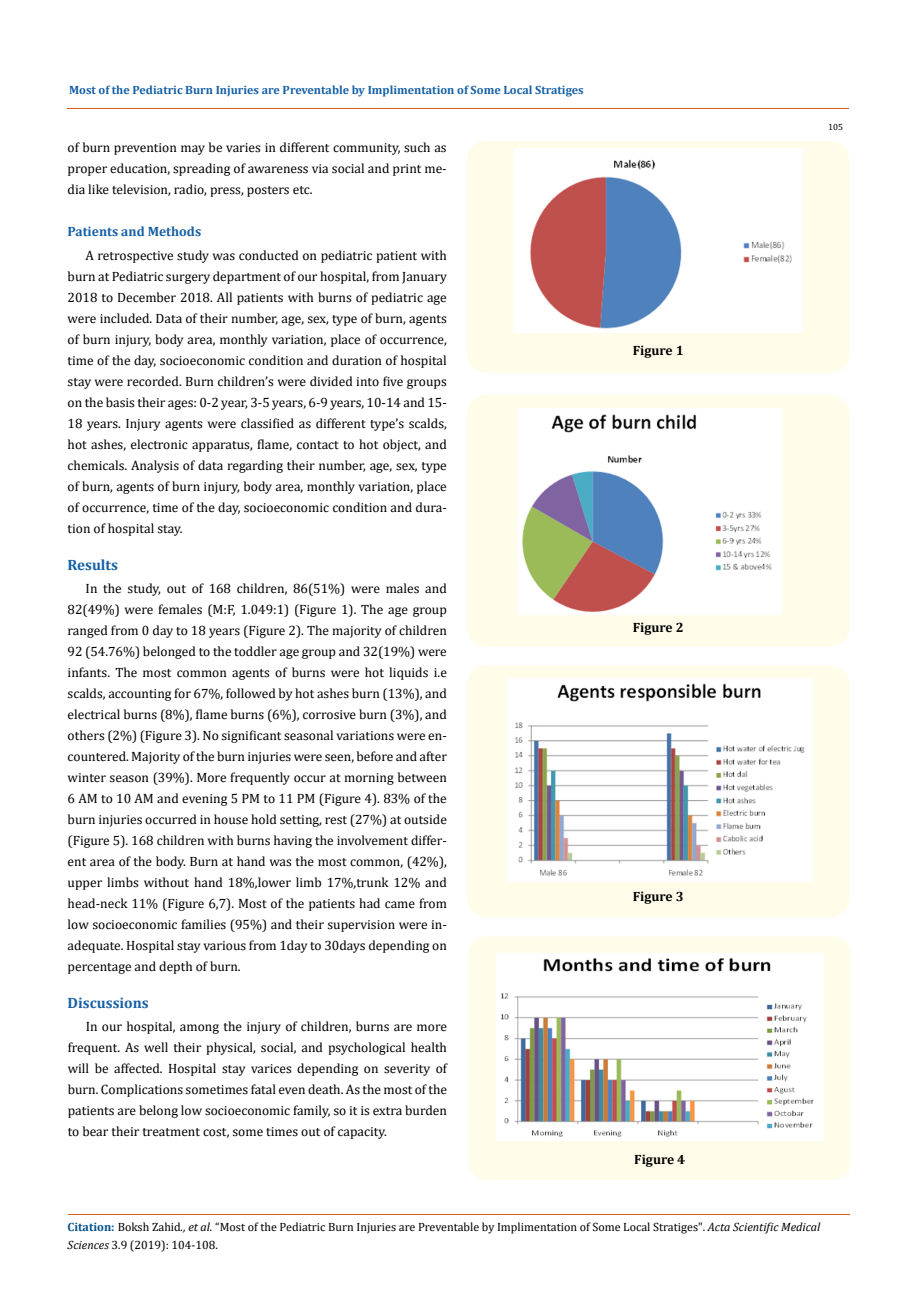
<style>
.page{position:relative;width:917px;height:1314px;background:#fff}
.page>*{position:absolute;margin:0;border:0;box-sizing:border-box;transform-origin:0 0}
.t1{font:700 15px "Cambria";color:#1560a6}
.t2{font:13.5px/21px "Cambria";color:#000;text-align:justify}
.t3{font:700 13.5px "Cambria";color:#000}
.t4{font:700 13.5px "Cambria";color:#1560a6}
.t5{font:12px/18px "Cambria";color:#000}
.t6{font:700 12px "Cambria";color:#1560a6}
.t7{font:9px "Cambria";color:#000}
.s1{font-weight:700;color:#035089}
.s2{font-style:italic}
</style>
<div class="page">
<hr style="left:67px;top:109px;width:782px;height:1px;background:#e05d1a">
<div style="left:467px;top:141px;width:382px;height:232px;background:#fffde9;border-radius:18px"></div>
<img style="left:514px;top:148px;width:288px;height:185px">
<div style="left:467px;top:395px;width:382px;height:252px;background:#fffde9;border-radius:18px"></div>
<img style="left:518px;top:409px;width:263px;height:206px">
<div style="left:467px;top:666px;width:382px;height:251px;background:#fffde9;border-radius:18px"></div>
<div style="left:468px;top:936px;width:382px;height:244px;background:#fffde9;border-radius:18px"></div>
<img style="left:507px;top:679px;width:305px;height:203px">
<img style="left:496px;top:954px;width:327px;height:186px">
<hr style="left:68px;top:1215px;width:781px;height:1px;background:#e05d1a">
<p class="t6" style="left:69px;top:81px;width:516px">Most of the Pediatric Burn Injuries are Preventable by Implimentation of Some Local Stratiges</p>
<p class="t2" style="left:67px;top:136px;width:381px">of burn prevention may be varies in different community, such as proper education, spreading of awareness via social and print me&shy;dia like television, radio, press, posters etc.</p>
<p class="t4" style="left:67px;top:221px;width:135px">Patients and Methods</p>
<p class="t2" style="left:68px;top:244px;width:381px;text-indent:18px">A retrospective study was conducted on pediatric patient with burn at Pediatric surgery department of our hospital, from January 2018 to December 2018. All patients with burns of pediatric age were included. Data of their number, age, sex, type of burn, agents of burn injury, body area, monthly variation, place of occurrence, time of the day, socioeconomic condition and duration of hospital stay were recorded. Burn children’s were divided into five groups on the basis their ages: 0-2 year, 3-5 years, 6-9 years, 10-14 and 15- 18 years. Injury agents were classified as different type’s scalds, hot ashes, electronic apparatus, flame, contact to hot object, and chemicals. Analysis of data regarding their number, age, sex, type of burn, agents of burn injury, body area, monthly variation, place of occurrence, time of the day, socioeconomic condition and dura&shy;tion of hospital stay.</p>
<p class="t1" style="left:67px;top:554px;width:52px">Results</p>
<p class="t2" style="left:68px;top:577px;width:381px;text-indent:18px">In the study, out of 168 children, 86(51%) were males and 82(49%) were females (M:F, 1.049:1) (Figure 1). The age group ranged from 0 day to 18 years (Figure 2). The majority of children 92 (54.76%) belonged to the toddler age group and 32(19%) were infants. The most common agents of burns were hot liquids i.e scalds, accounting for 67%, followed by hot ashes burn (13%), and electrical burns (8%), flame burns (6%), corrosive burn (3%), and others (2%) (Figure 3). No significant seasonal variations were en&shy;countered. Majority of the burn injuries were seen, before and after winter season (39%). More frequently occur at morning between 6 AM to 10 AM and evening 5 PM to 11 PM (Figure 4). 83% of the burn injuries occurred in house hold setting, rest (27%) at outside (Figure 5). 168 children with burns having the involvement differ&shy;ent area of the body. Burn at hand was the most common, (42%), upper limbs without hand 18%,lower limb 17%,trunk 12% and head-neck 11% (Figure 6,7). Most of the patients had came from low socioeconomic families (95%) and their supervision were in&shy;adequate. Hospital stay various from 1day to 30days depending on percentage and depth of burn.</p>
<p class="t1" style="left:68px;top:992px;width:83px">Discussions</p>
<p class="t2" style="left:68px;top:1015px;width:381px;text-indent:18px">In our hospital, among the injury of children, burns are more frequent. As well their physical, social, and psychological health will be affected. Hospital stay varices depending on severity of burn. Complications sometimes fatal even death. As the most of the patients are belong low socioeconomic family, so it is extra burden to bear their treatment cost, some times out of capacity.</p>
<p class="t3" style="left:632px;top:341px;width:52px">Figure 1</p>
<p class="t3" style="left:632px;top:617px;width:52px">Figure 2</p>
<p class="t3" style="left:632px;top:886px;width:52px">Figure 3</p>
<p class="t3" style="left:634px;top:1150px;width:52px">Figure 4</p>
<p class="t7" style="left:828px;top:122px;width:16px">105</p>
<p class="t5" style="left:68px;top:1218px;width:754px"><span class="s1">Citation:</span> Boksh Zahid<span class="s2">., et al.</span> “Most of the Pediatric Burn Injuries are Preventable by Implimentation of Some Local Stratiges". <span class="s2">Acta Scientific Medical<br>Sciences</span> 3.9 (2019): 104-108.</p>
</div>
